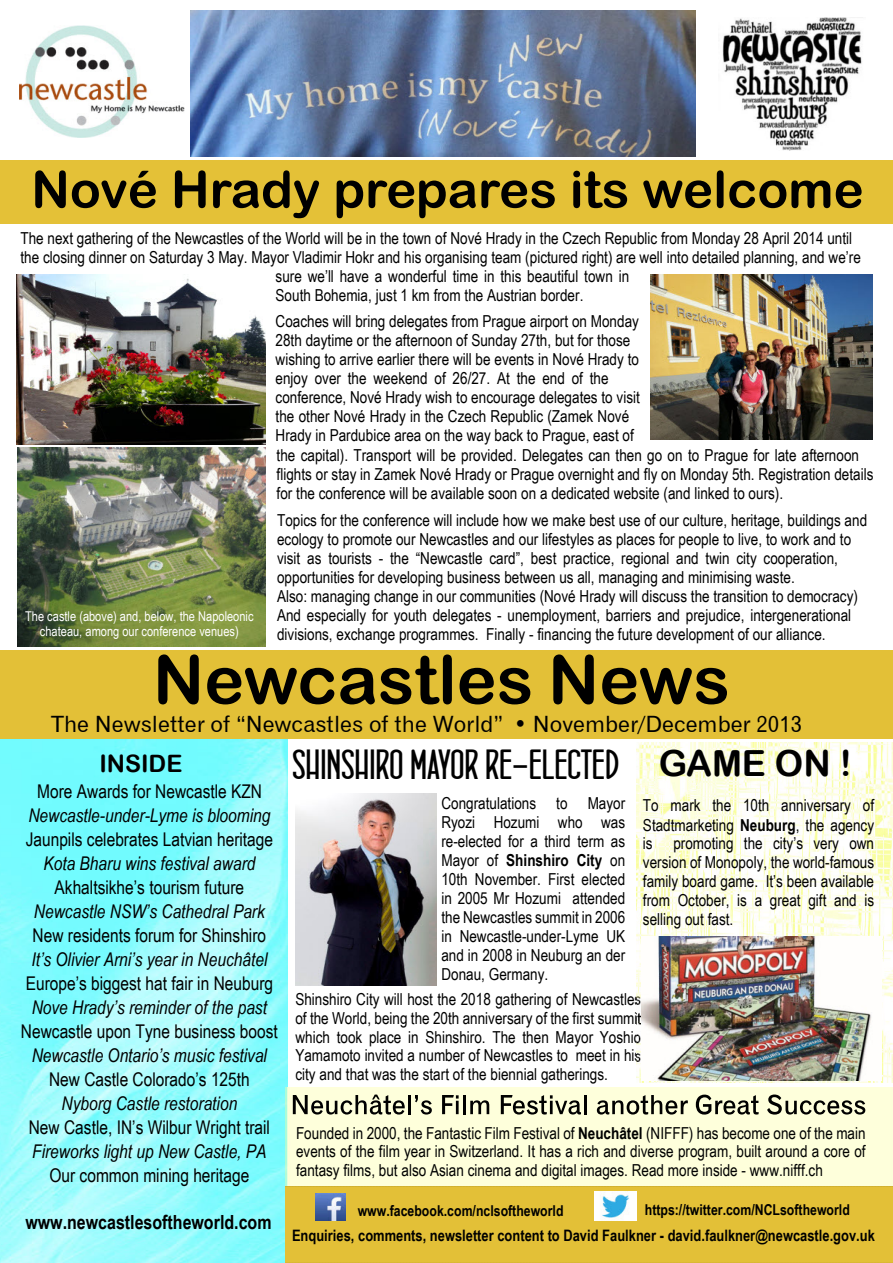
<style>
.page{position:relative;width:893px;height:1263px;background:#fff}
.page>*{position:absolute;margin:0;border:0;box-sizing:border-box;transform-origin:0 0}
.t1{font:67.5px "Arial Rounded MT Bold";color:#000}
.t2{font:51px "Arial Rounded MT Bold";color:#000}
.t3{font:42px "Concurso Italian BTN Bold";color:#000}
.t4{font:36px "Arial Rounded MT Bold";color:#000}
.t5{font:24px "Arial Rounded MT Bold";color:#000}
.t6{font:22.5px "Gothic 720 BT Roman B";color:#000}
.t7{font:700 19.5px "Arial Narrow";color:#000}
.t8{font:18.9px "Arial Narrow";color:#000}
.t9{font:italic 18.9px "Arial Narrow";color:#000}
.t10{font:16.5px/18.9px "Arial Narrow";color:#000}
.t11{font:700 15.75px "Arial Narrow";color:#000}
.t12{font:700 15px "Arial Narrow";color:#000}
.t13{font:13.5px/15px "Arial Narrow";color:#fff;text-align:center}
.s1{font-weight:700}
</style>
<div class="page">
<img style="left:0;top:739px;width:287px;height:524px">
<div style="left:0;top:650px;width:893px;height:89px;background:#e3c037"></div>
<img style="left:190px;top:10px;width:505px;height:146px">
<img style="left:18px;top:448px;width:248px;height:198px">
<img style="left:16px;top:275px;width:250px;height:169px">
<img style="left:650px;top:274px;width:222px;height:165px">
<img style="left:722px;top:18px;width:140px;height:133px">
<div style="left:0;top:160px;width:893px;height:64px;background:#e4c137"></div>
<img style="left:295px;top:793px;width:141px;height:192px">
<img style="left:636px;top:742px;width:257px;height:340px">
<div style="left:285px;top:1088px;width:608px;height:99px;background:#feffdb"></div>
<img style="left:642px;top:936px;width:240px;height:145px">
<svg style="left:293px;top:1094px;width:112px;height:20px;background:#a8a991"></svg>
<hr style="left:408px;top:1095px;width:3px;height:19px;background:#000">
<svg style="left:415px;top:1095px;width:17px;height:19px"></svg>
<svg style="left:442px;top:1095px;width:17px;height:19px"></svg>
<hr style="left:463px;top:1095px;width:3px;height:19px;background:#000">
<svg style="left:470px;top:1100px;width:19px;height:14px"></svg>
<svg style="left:501px;top:1095px;width:80px;height:19px;background:#a5a68f"></svg>
<hr style="left:584px;top:1095px;width:3px;height:19px;background:#000">
<svg style="left:597px;top:1095px;width:91px;height:19px;background:#abac94"></svg>
<svg style="left:696px;top:1094px;width:63px;height:20px"></svg>
<svg style="left:767px;top:1094px;width:98px;height:20px;background:#b0b198"></svg>
<div style="left:285px;top:1187px;width:608px;height:76px;background:#e3c037"></div>
<svg style="left:315px;top:1191px;width:280px;height:7px"></svg>
<img style="left:315px;top:1194px;width:30px;height:27px">
<img style="left:595px;top:1191px;width:42px;height:29px">
<img style="left:20px;top:26px;width:165px;height:111px">
<h2 class="t2" style="left:31px;top:170px;width:834px">Nové Hrady prepares its welcome</h2>
<p class="t10" style="left:20px;top:231px;width:842px">The next gathering of the Newcastles of the World will be in the town of Nové Hrady in the Czech Republic from Monday 28 April 2014 until the closing dinner on Saturday 3 May. Mayor Vladimir Hokr and his organising team (pictured right) are well into detailed planning, and we’re</p>
<p class="t10" style="left:276px;top:268px;width:355px">sure we’ll have a wonderful time in this beautiful town in<br>South Bohemia, just 1 km from the Austrian border.</p>
<p class="t10" style="left:276px;top:313px;width:366px">Coaches will bring delegates from Prague airport on Monday 28th daytime or the afternoon of Sunday 27th, but for those wishing to arrive earlier there will be events in Nové Hrady to enjoy over the weekend of 26/27. At the end of the conference, Nové Hrady wish to encourage delegates to visit the other Nové Hrady in the Czech Republic (Zamek Nové Hrady in Pardubice area on the way back to Prague, east of</p>
<p class="t13" style="left:25px;top:610px;width:230px">The castle (above) and, below, the Napoleonic chateau, among our conference venues)</p>
<p class="t10" style="left:277px;top:448px;width:598px">the capital). Transport will be provided. Delegates can then go on to Prague for late afternoon flights or stay in Zamek Nové Hrady or Prague overnight and fly on Monday 5th. Registration details for the conference will be available soon on a dedicated website (and linked to ours).</p>
<p class="t10" style="left:277px;top:512px;width:592px">Topics for the conference will include how we make best use of our culture, heritage, buildings and ecology to promote our Newcastles and our lifestyles as places for people to live, to work and to visit as tourists - the “Newcastle card”, best practice, regional and twin city cooperation, opportunities for developing business between us all, managing and minimising waste.<br>Also: managing change in our communities (Nové Hrady will discuss the transition to democracy)<br>And especially for youth delegates - unemployment, barriers and prejudice, intergenerational divisions, exchange programmes. Finally - financing the future development of our alliance.</p>
<h1 class="t1" style="left:153px;top:654px;width:579px">Newcastles News</h1>
<h3 class="t6" style="left:51px;top:715px;width:753px">The Newsletter of “Newcastles of the World” • November/December 2013</h3>
<h3 class="t5" style="left:99px;top:754px;width:85px">INSIDE</h3>
<p class="t8" style="left:37px;top:784px;width:226px">More Awards for Newcastle KZN</p>
<p class="t9" style="left:28px;top:808px;width:244px">Newcastle-under-Lyme is blooming</p>
<p class="t8" style="left:26px;top:832px;width:249px">Jaunpils celebrates Latvian heritage</p>
<p class="t9" style="left:43px;top:856px;width:214px">Kota Bharu wins festival award</p>
<p class="t8" style="left:55px;top:880px;width:191px">Akhaltsikhe’s tourism future</p>
<p class="t9" style="left:34px;top:904px;width:232px">Newcastle NSW’s Cathedral Park</p>
<p class="t8" style="left:33px;top:928px;width:235px">New residents forum for Shinshiro</p>
<p class="t9" style="left:31px;top:952px;width:238px">It’s Olivier Arni’s year in Neuchâtel</p>
<p class="t8" style="left:26px;top:976px;width:249px">Europe’s biggest hat fair in Neuburg</p>
<p class="t9" style="left:32px;top:1000px;width:237px">Nove Hrady’s reminder of the past</p>
<p class="t8" style="left:21px;top:1024px;width:258px">Newcastle upon Tyne business boost</p>
<p class="t9" style="left:32px;top:1048px;width:237px">Newcastle Ontario’s music festival</p>
<p class="t8" style="left:49px;top:1072px;width:202px">New Castle Colorado’s 125th</p>
<p class="t9" style="left:62px;top:1096px;width:177px">Nyborg Castle restoration</p>
<p class="t8" style="left:29px;top:1120px;width:243px">New Castle, IN’s Wilbur Wright trail</p>
<p class="t9" style="left:32px;top:1144px;width:236px">Fireworks light up New Castle, PA</p>
<p class="t8" style="left:49px;top:1168px;width:201px">Our common mining heritage</p>
<p class="t7" style="left:25px;top:1211px;width:248px">www.newcastlesoftheworld.com</p>
<h3 class="t3" style="left:292px;top:744px;width:328px">SHINSHIRO MAYOR RE-ELECTED</h3>
<h3 class="t4" style="left:659px;top:750px;width:194px">GAME ON !</h3>
<p class="t10" style="left:441px;top:796px;width:185px;text-align:justify">Congratulations to Mayor Ryozi Hozumi who was re-elected for a third term as Mayor of <span class="s1">Shinshiro City</span> on 10th November. First elected in 2005 Mr Hozumi attended the Newcastles summit in 2006 in Newcastle-under-Lyme UK and in 2008 in Neuburg an der Donau, Germany.</p>
<p class="t10" style="left:295px;top:991px;width:347px;text-align:justify">Shinshiro City will host the 2018 gathering of Newcastles of the World, being the 20th anniversary of the first summit which took place in Shinshiro. The then Mayor Yoshio Yamamoto invited a number of Newcastles to meet in his city and that was the start of the biennial gatherings.</p>
<p class="t10" style="left:643px;top:798px;width:233px;text-align:justify">To mark the 10th anniversary of Stadtmarketing <span class="s1">Neuburg</span>, the agency is</p>
<p class="t10" style="left:643px;top:836px;width:233px;text-align:justify;text-indent:30px">promoting the city’s very own version of Monopoly, the world-famous family board game. It’s been available from October, is a great gift and is selling out fast.</p>
<p class="t10" style="left:296px;top:1125px;width:571px;text-align:justify">Founded in 2000, the Fantastic Film Festival of <span class="s1">Neuchâtel</span> (NIFFF) has become one of the main events of the film year in Switzerland. It has a rich and diverse program, built around a core of fantasy films, but also Asian cinema and digital images. Read more inside - www.nifff.ch</p>
<p class="t12" style="left:645px;top:1201px;width:207px">https://twitter.com/NCLsoftheworld</p>
<p class="t11" style="left:292px;top:1226px;width:584px">Enquiries, comments, newsletter content to David Faulkner - david.faulkner@newcastle.gov.uk</p>
<p class="t12" style="left:358px;top:1202px;width:207px">www.facebook.com/nclsoftheworld</p>
</div>
